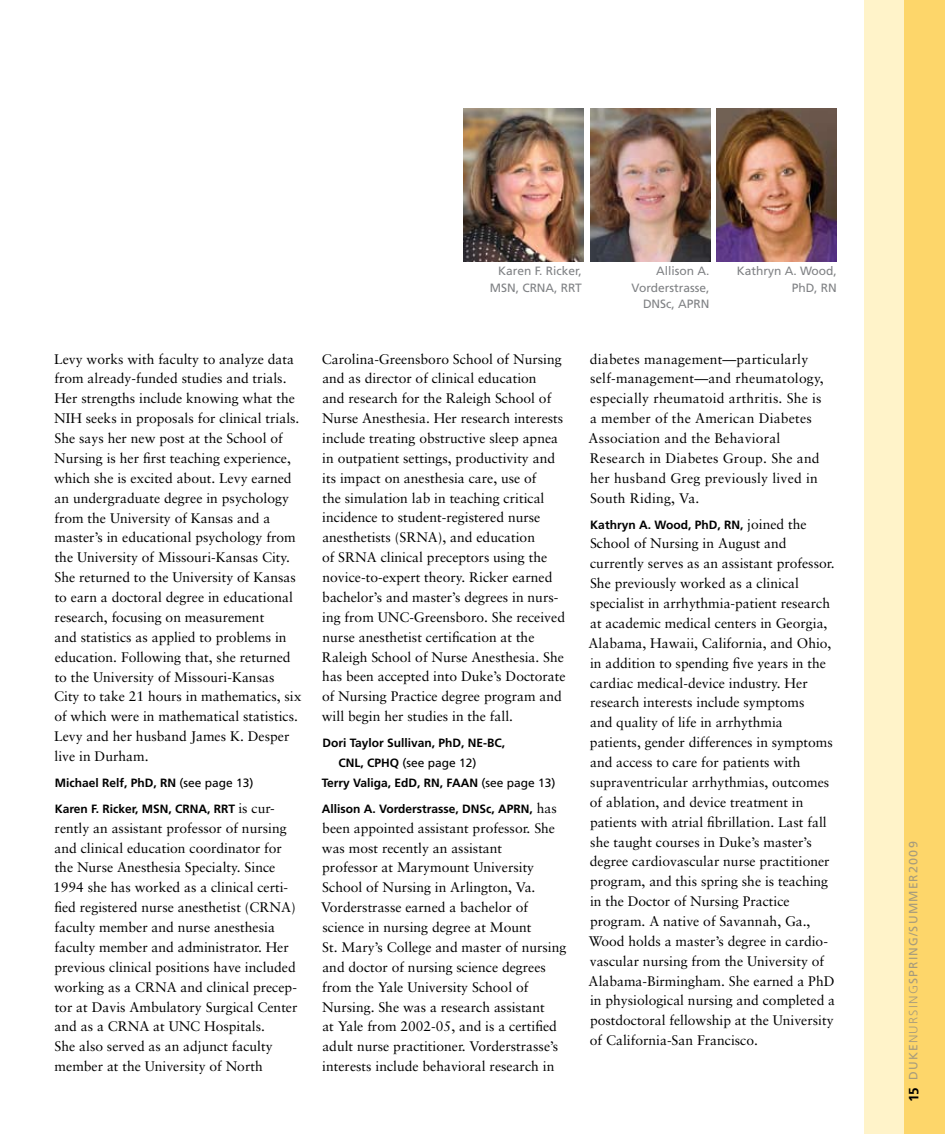
<style>
.page{position:relative;width:945px;height:1134px;background:#fff}
.page>*{position:absolute;margin:0;border:0;box-sizing:border-box;transform-origin:0 0}
.t1{font:13.8px/19.8px "Sabon";color:#000}
.t2{font:700 13.5px "Frutiger";color:#000}
.t3{font:700 12px/25.8px "Frutiger";color:#000}
.t4{font:12px/16.5px "Frutiger";color:#808285;text-align:right}
.t5{font:12px "Frutiger";letter-spacing:.1em;color:#808285}
.t6{font:12px "Frutiger";color:#000}
.s1{font-weight:400}
.s2{font-family:"Sabon";font-weight:400;font-size:13.8px}
.s3{font-weight:700}
.s4{font-weight:300}
</style>
<div class="page">
<svg style="left:864px;top:0;width:81px;height:1134px;background:#fde498"></svg>
<img style="left:463px;top:108px;width:121px;height:153px">
<img style="left:590px;top:108px;width:120px;height:153px">
<img style="left:717px;top:108px;width:120px;height:153px">
<p class="t1" style="left:54px;top:349px;width:249px">Levy works with faculty to analyze data from already-funded studies and trials.<br>Her strengths include knowing what the NIH seeks in proposals for clinical trials.<br>She says her new post at the School of Nursing is her first teaching experience, which she is excited about. Levy earned an undergraduate degree in psychology from the University of Kansas and a master’s in educational psychology from the University of Missouri-Kansas City.<br>She returned to the University of Kansas to earn a doctoral degree in educational research, focusing on measurement<br>and statistics as applied to problems in education. Following that, she returned to the University of Missouri-Kansas City to take 21 hours in mathematics, six of which were in mathematical statistics.<br>Levy and her husband James K. Desper live in Durham.</p>
<p class="t3" style="left:55px;top:770px;width:221px">Michael Relf, PhD, RN <span class="s1">(see page 13)<br></span>Karen F. Ricker, MSN, CRNA, RRT <span class="s2">is cur-</span></p>
<p class="t1" style="left:53px;top:818px;width:246px">rently an assistant professor of nursing and clinical education coordinator for the Nurse Anesthesia Specialty. Since 1994 she has worked as a clinical certi&shy;fied registered nurse anesthetist (CRNA) faculty member and nurse anesthesia faculty member and administrator. Her previous clinical positions have included working as a CRNA and clinical precep&shy;tor at Davis Ambulatory Surgical Center and as a CRNA at UNC Hospitals.<br>She also served as an adjunct faculty member at the University of North</p>
<p class="t4" style="left:490px;top:263px;width:94px">Karen F. Ricker,<br>MSN, CRNA, RRT</p>
<p class="t4" style="left:632px;top:263px;width:79px">Allison A.<br>Vorderstrasse,<br>DNSc, APRN</p>
<p class="t4" style="left:737px;top:263px;width:101px">Kathryn A. Wood,<br>PhD, RN</p>
<p class="t1" style="left:322px;top:349px;width:245px">Carolina-Greensboro School of Nursing and as director of clinical education<br>and research for the Raleigh School of Nurse Anesthesia. Her research interests include treating obstructive sleep apnea in outpatient settings, productivity and its impact on anesthesia care, use of<br>the simulation lab in teaching critical incidence to student-registered nurse anesthetists (SRNA), and education<br>of SRNA clinical preceptors using the novice-to-expert theory. Ricker earned bachelor’s and master’s degrees in nurs&shy;ing from UNC-Greensboro. She received nurse anesthetist certification at the Raleigh School of Nurse Anesthesia. She has been accepted into Duke’s Doctorate of Nursing Practice degree program and will begin her studies in the fall.</p>
<p class="t3" style="left:323px;top:730px;width:184px">Dori Taylor Sullivan, PhD, NE-BC,</p>
<p class="t6" style="left:338px;top:756px;width:140px"><span class="s3">CNL, CPHQ</span> (see page 12)</p>
<p class="t3" style="left:322px;top:770px;width:235px">Terry Valiga, EdD, RN, FAAN <span class="s1">(see page 13)</span></p>
<p class="t3" style="left:322px;top:796px;width:237px">Allison A. Vorderstrasse, DNSc, APRN, <span class="s2">has</span></p>
<p class="t1" style="left:321px;top:818px;width:247px">been appointed assistant professor. She was most recently an assistant<br>professor at Marymount University School of Nursing in Arlington, Va.<br>Vorderstrasse earned a bachelor of science in nursing degree at Mount<br>St. Mary’s College and master of nursing and doctor of nursing science degrees from the Yale University School of Nursing. She was a research assistant<br>at Yale from 2002-05, and is a certified adult nurse practitioner. Vorderstrasse’s interests include behavioral research in</p>
<p class="t1" style="left:589px;top:349px;width:237px">diabetes management—particularly self-management—and rheumatology, especially rheumatoid arthritis. She is a member of the American Diabetes Association and the Behavioral Research in Diabetes Group. She and her husband Greg previously lived in South Riding, Va.</p>
<p class="t3" style="left:590px;top:512px;width:218px">Kathryn A. Wood, PhD, RN, <span class="s2">joined the</span></p>
<p class="t1" style="left:589px;top:534px;width:248px">School of Nursing in August and currently serves as an assistant professor.<br>She previously worked as a clinical specialist in arrhythmia-patient research at academic medical centers in Georgia, Alabama, Hawaii, California, and Ohio, in addition to spending five years in the cardiac medical-device industry. Her research interests include symptoms<br>and quality of life in arrhythmia patients, gender differences in symptoms and access to care for patients with supraventricular arrhythmias, outcomes of ablation, and device treatment in patients with atrial fibrillation. Last fall she taught courses in Duke’s master’s degree cardiovascular nurse practitioner program, and this spring she is teaching in the Doctor of Nursing Practice program. A native of Savannah, Ga., Wood holds a master’s degree in cardio&shy;vascular nursing from the University of Alabama-Birmingham. She earned a PhD in physiological nursing and completed a postdoctoral fellowship at the University of California-San Francisco.</p>
<p class="t5" style="left:906px;top:1080px;width:240px;rotate:-90deg">DUKE<span class="s4">NURSING</span>SPRING/SUMMER2009</p>
<p class="t2" style="left:906px;top:1102px;width:17px;rotate:-90deg">15</p>
</div>
